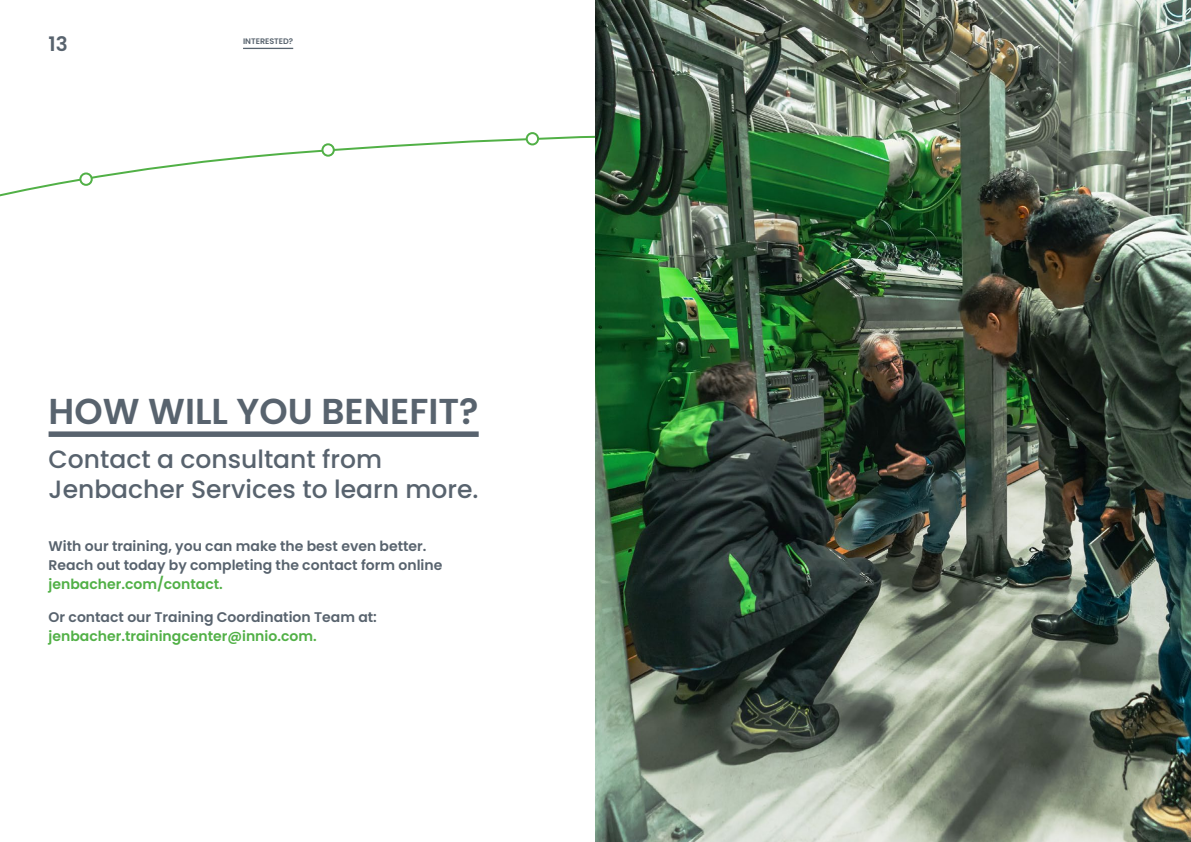
<style>
.page{position:relative;width:1191px;height:842px;background:#fff}
.page>*{position:absolute;margin:0;border:0;box-sizing:border-box;transform-origin:0 0}
.t1{font:600 36px "Poppins";color:#58636e}
.t2{font:500 25px/30px "Poppins";color:#58636e}
.t3{font:600 20px "Poppins";color:#58636e}
.t4{font:600 14px/19px "Poppins";color:#58636e}
.t5{font:600 14px "Poppins";color:#51b046}
.t6{font:600 8px "Poppins";color:#58636e}
</style>
<div class="page">
<svg style="left:0;top:135px;width:595px;height:62px"></svg>
<svg style="left:80px;top:173px;width:12px;height:12px"></svg>
<div style="left:79px;top:172px;width:14px;height:14px;border:2px solid #51b046;border-radius:50%"></div>
<div style="left:527px;top:133px;width:11px;height:11px;background:#fff;border-radius:50%"></div>
<div style="left:526px;top:132px;width:13px;height:13px;border:2px solid #51b046;border-radius:50%"></div>
<svg style="left:322px;top:144px;width:12px;height:12px"></svg>
<div style="left:321px;top:143px;width:14px;height:14px;border:2px solid #51b046;border-radius:50%"></div>
<img style="left:595px;top:0;width:596px;height:842px">
<div style="left:49px;top:431px;width:430px;height:6px;background:#58636e"></div>
<hr style="left:243px;top:48px;width:50px;height:1px;background:#58636e">
<h3 class="t3" style="left:49px;top:32px;width:21px">13</h3>
<p class="t6" style="left:243px;top:37px;width:52px">INTERESTED?</p>
<h1 class="t1" style="left:49px;top:391px;width:431px">HOW WILL YOU BENEFIT?</h1>
<h2 class="t2" style="left:49px;top:445px;width:431px">Contact a consultant from<br>Jenbacher Services to learn more.</h2>
<p class="t4" style="left:49px;top:536px;width:395px">With our training, you can make the best even better.<br>Reach out today by completing the contact form online</p>
<p class="t5" style="left:49px;top:575px;width:176px">jenbacher.com/contact.</p>
<p class="t4" style="left:49px;top:607px;width:330px">Or contact our Training Coordination Team at:</p>
<p class="t5" style="left:49px;top:628px;width:270px">jenbacher.trainingcenter@innio.com.</p>
</div>
